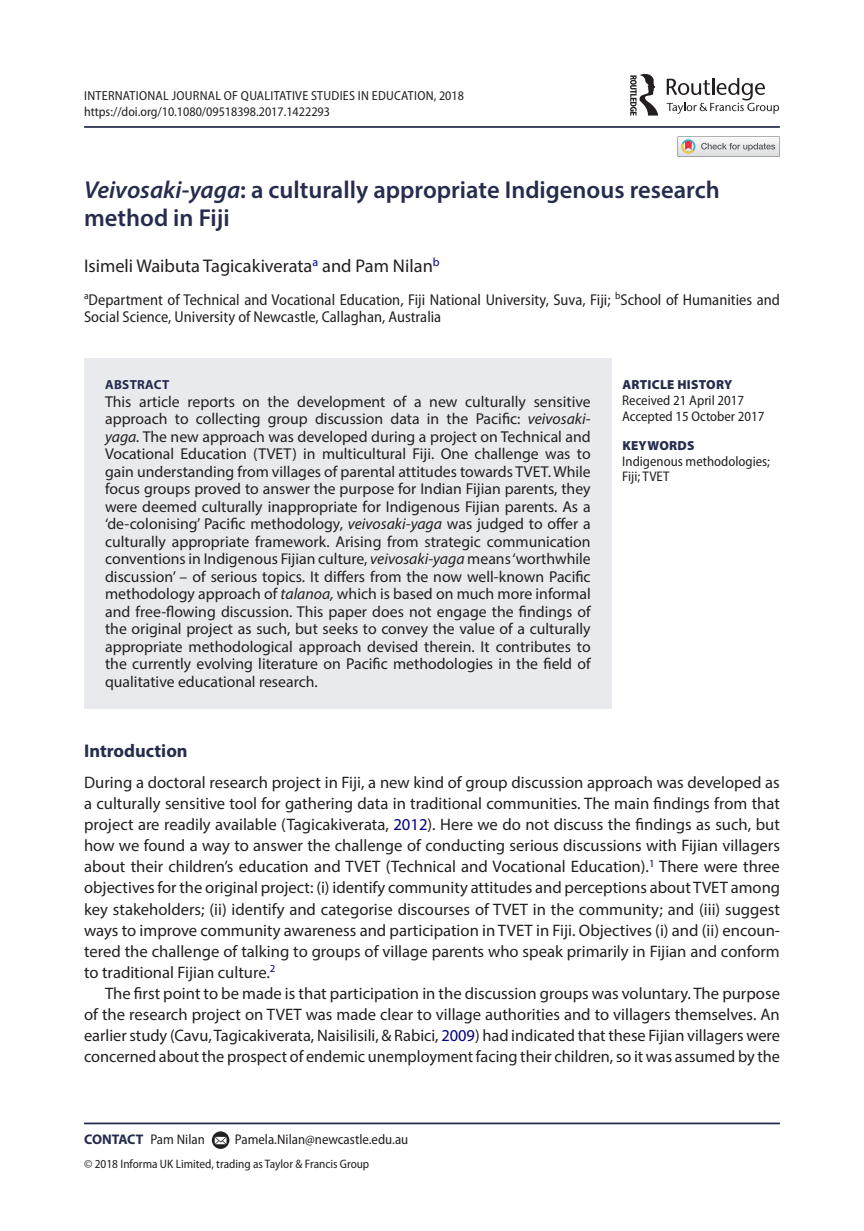
<style>
.page{position:relative;width:864px;height:1231px;background:#fff}
.page>*{position:absolute;margin:0;border:0;box-sizing:border-box;transform-origin:0 0}
.t1{font:600 24.5px/28px "Myriad Pro";color:#262c4d}
.t2{font:18.38px "Myriad Pro";color:#231f20}
.t3{font:700 18.38px "Myriad Pro";color:#262c4d}
.t4{font:16.62px/21px "Myriad Pro";color:#231f20;text-align:justify}
.t5{font:15.75px/17.5px "Myriad Pro";color:#231f20;text-align:justify}
.t6{font:semi-condensed 15.75px/17.5px "Myriad Pro";color:#231f20}
.t7{font:semi-condensed 14px/15.8px "Myriad Pro";color:#231f20}
.t8{font:semi-condensed 13.12px/15.8px "Myriad Pro";letter-spacing:.02em;color:#231f20}
.t9{font:900 13.12px "Myriad Pro";letter-spacing:.02em;color:#262c4d}
.t10{font:700 13.12px "Myriad Pro";letter-spacing:.02em;color:#262c4d}
.t11{font:semi-condensed 12.25px "Myriad Pro";color:#231f20}
.s1{font-style:italic}
.s2{color:#000080}
.s3{font-weight:700;font-stretch:normal;color:#262c4d}
</style>
<div class="page">
<hr style="left:84px;top:126px;width:695px;height:2px;background:#262c4d">
<div style="left:84px;top:358px;width:527px;height:350px;background:#e9eaed"></div>
<hr style="left:84px;top:1122px;width:695px;height:2px;background:#262c4d">
<svg style="left:212px;top:1131px;width:17px;height:17px"></svg>
<svg style="left:215px;top:1136px;width:11px;height:8px"></svg>
<svg style="left:666px;top:78px;width:112px;height:36px"></svg>
<svg style="left:630px;top:74px;width:28px;height:42px"></svg>
<svg style="left:677px;top:136px;width:102px;height:20px"></svg>
<p class="t8" style="left:84px;top:88px;width:381px">International Journal of Qualitative Studies in Education, 2018 https://doi.org/10.1080/09518398.2017.1422293</p>
<h1 class="t1" style="left:84px;top:175px;width:637px"><span class="s1">Veivosaki</span>-<span class="s1">yaga</span>: a culturally appropriate Indigenous research method in Fiji</h1>
<p class="t2" style="left:84px;top:254px;width:357px">Isimeli Waibuta Tagicakiverata<sup>a</sup> and Pam Nilan<sup>b</sup></p>
<p class="t6" style="left:84px;top:291px;width:697px"><sup>a</sup>Department of Technical and Vocational Education, Fiji National University, Suva, Fiji; <sup>b</sup>School of Humanities and<br>Social Science, University of Newcastle, Callaghan, Australia</p>
<p class="t10" style="left:105px;top:376px;width:66px">ABSTRACT</p>
<p class="t5" style="left:105px;top:392px;width:487px">This article reports on the development of a new culturally sensitive approach to collecting group discussion data in the Pacific: <span class="s1">veivosaki&shy;yaga.</span> The new approach was developed during a project on Technical and Vocational Education (TVET) in multicultural Fiji. One challenge was to gain understanding from villages of parental attitudes towards TVET. While focus groups proved to answer the purpose for Indian Fijian parents, they were deemed culturally inappropriate for Indigenous Fijian parents. As a ‘de-colonising’ Pacific methodology, <span class="s1">veivosaki-yaga</span> was judged to offer a culturally appropriate framework. Arising from strategic communication conventions in Indigenous Fijian culture, <span class="s1">veivosaki-yaga</span> means ‘worthwhile discussion’ – of serious topics. It differs from the now well-known Pacific methodology approach of <span class="s1">talanoa,</span> which is based on much more informal and free-flowing discussion. This paper does not engage the findings of the original project as such, but seeks to convey the value of a culturally appropriate methodological approach devised therein. It contributes to the currently evolving literature on Pacific methodologies in the field of qualitative educational research.</p>
<p class="t9" style="left:622px;top:377px;width:111px">ARTICLE HISTORY</p>
<p class="t7" style="left:622px;top:392px;width:144px">Received 21 April 2017<br>Accepted 15 October 2017</p>
<p class="t9" style="left:622px;top:438px;width:74px">KEYWORDS</p>
<p class="t7" style="left:622px;top:453px;width:149px">Indigenous methodologies;<br>Fiji; TVET</p>
<p class="t3" style="left:84px;top:738px;width:105px">Introduction</p>
<p class="t4" style="left:84px;top:772px;width:697px">During a doctoral research project in Fiji, a new kind of group discussion approach was developed as a culturally sensitive tool for gathering data in traditional communities. The main findings from that project are readily available (Tagicakiverata, <span class="s2">2012</span>). Here we do not discuss the findings as such, but how we found a way to answer the challenge of conducting serious discussions with Fijian villagers about their children’s education and TVET (Technical and Vocational Education).<sup>1</sup> There were three objectives for the original project: (i) identify community attitudes and perceptions about TVET among key stakeholders; (ii) identify and categorise discourses of TVET in the community; and (iii) suggest ways to improve community awareness and participation in TVET in Fiji. Objectives (i) and (ii) encoun&shy;tered the challenge of talking to groups of village parents who speak primarily in Fijian and conform to traditional Fijian culture.<sup>2</sup></p>
<p class="t4" style="left:84px;top:982px;width:697px;text-indent:21px">The first point to be made is that participation in the discussion groups was voluntary. The purpose of the research project on TVET was made clear to village authorities and to villagers themselves. An earlier study (Cavu, Tagicakiverata, Naisilisili, &amp; Rabici, <span class="s2">2009</span>) had indicated that these Fijian villagers were concerned about the prospect of endemic unemployment facing their children, so it was assumed by the</p>
<p class="t7" style="left:84px;top:1131px;width:122px"><span class="s3">CONTACT</span> Pam Nilan</p>
<p class="t7" style="left:235px;top:1131px;width:175px">Pamela.Nilan@newcastle.edu.au</p>
<p class="t11" style="left:84px;top:1156px;width:286px">© 2018 Informa UK Limited, trading as Taylor &amp; Francis Group</p>
</div>
